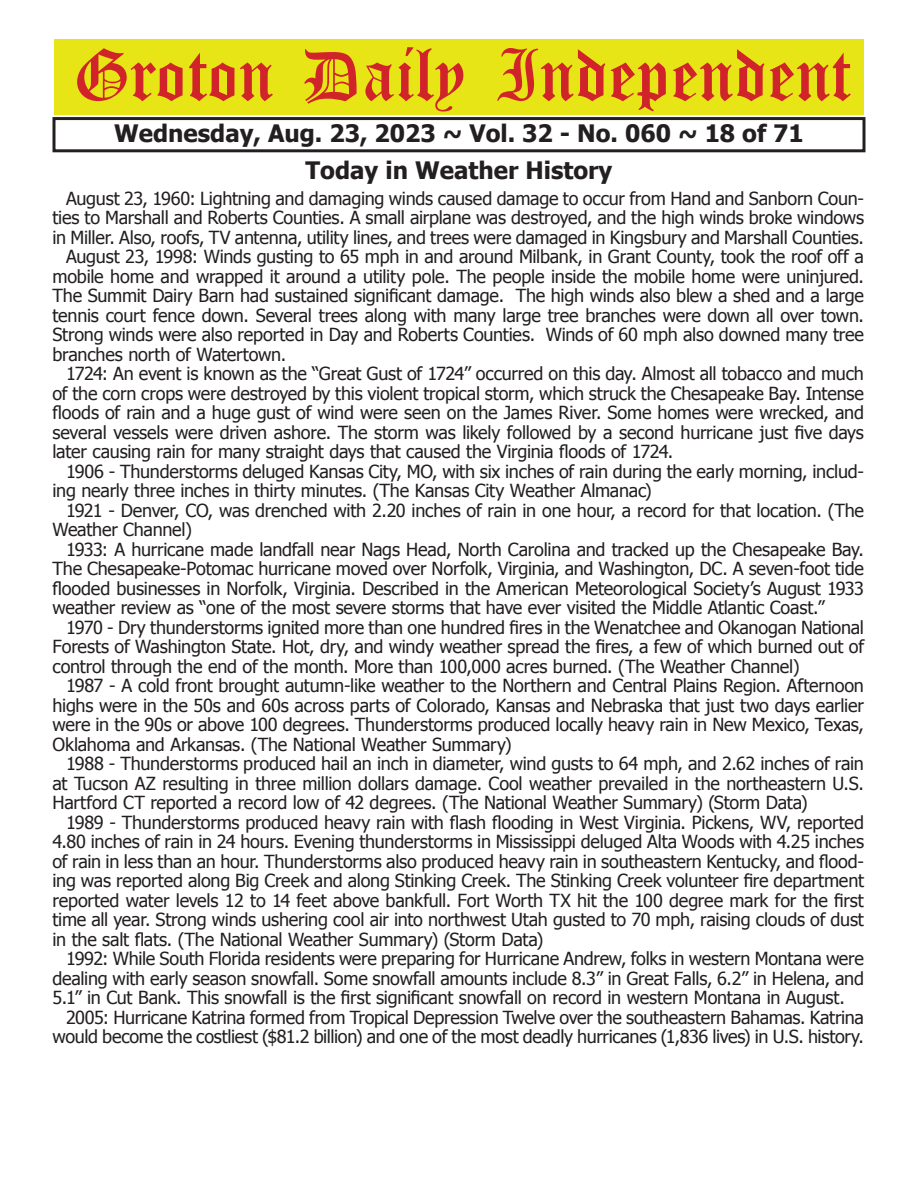
<style>
.page{position:relative;width:918px;height:1188px;background:#fff}
.page>*{position:absolute;margin:0;border:0;box-sizing:border-box;transform-origin:0 0}
.t1{font:54px "Old English Five";color:#d1232a}
.t2{font:700 24px "Tahoma";color:#231f20}
.t3{font:18px "Tahoma";letter-spacing:-.015em;color:#231f20}
</style>
<div class="page">
<div style="left:52px;top:117px;width:814px;height:35px;border:3px solid #231f20"></div>
<div style="left:54px;top:40px;width:810px;height:75px;background:#e7e515"></div>
<h1 class="t1" style="left:73px;top:50px;width:779px">Groton Daily Independent</h1>
<h2 class="t2" style="left:114px;top:116px;width:691px">Wednesday, Aug. 23, 2023 ~ Vol. 32 - No. 060 ~ 18 of 71</h2>
<h2 class="t2" style="left:306px;top:154px;width:308px">Today in Weather History</h2>
<p class="t3" style="left:66px;top:186px;width:799px">August 23, 1960: Lightning and damaging winds caused damage to occur from Hand and Sanborn Coun-</p>
<p class="t3" style="left:52px;top:206px;width:813px">ties to Marshall and Roberts Counties. A small airplane was destroyed, and the high winds broke windows</p>
<p class="t3" style="left:52px;top:225px;width:813px">in Miller. Also, roofs, TV antenna, utility lines, and trees were damaged in Kingsbury and Marshall Counties.</p>
<p class="t3" style="left:66px;top:245px;width:800px">August 23, 1998: Winds gusting to 65 mph in and around Milbank, in Grant County, took the roof off a</p>
<p class="t3" style="left:52px;top:264px;width:813px">mobile home and wrapped it around a utility pole. The people inside the mobile home were uninjured.</p>
<p class="t3" style="left:52px;top:284px;width:813px">The Summit Dairy Barn had sustained significant damage. The high winds also blew a shed and a large</p>
<p class="t3" style="left:52px;top:303px;width:813px">tennis court fence down. Several trees along with many large tree branches were down all over town.</p>
<p class="t3" style="left:52px;top:323px;width:813px">Strong winds were also reported in Day and Roberts Counties. Winds of 60 mph also downed many tree</p>
<p class="t3" style="left:52px;top:342px;width:235px">branches north of Watertown.</p>
<p class="t3" style="left:66px;top:362px;width:799px">1724: An event is known as the “Great Gust of 1724” occurred on this day. Almost all tobacco and much</p>
<p class="t3" style="left:52px;top:381px;width:813px">of the corn crops were destroyed by this violent tropical storm, which struck the Chesapeake Bay. Intense</p>
<p class="t3" style="left:52px;top:401px;width:813px">floods of rain and a huge gust of wind were seen on the James River. Some homes were wrecked, and</p>
<p class="t3" style="left:52px;top:420px;width:813px">several vessels were driven ashore. The storm was likely followed by a second hurricane just five days</p>
<p class="t3" style="left:52px;top:440px;width:622px">later causing rain for many straight days that caused the Virginia floods of 1724.</p>
<p class="t3" style="left:66px;top:459px;width:799px">1906 - Thunderstorms deluged Kansas City, MO, with six inches of rain during the early morning, includ-</p>
<p class="t3" style="left:52px;top:479px;width:601px">ing nearly three inches in thirty minutes. (The Kansas City Weather Almanac)</p>
<p class="t3" style="left:66px;top:498px;width:800px">1921 - Denver, CO, was drenched with 2.20 inches of rain in one hour, a record for that location. (The</p>
<p class="t3" style="left:52px;top:518px;width:141px">Weather Channel)</p>
<p class="t3" style="left:66px;top:537px;width:800px">1933: A hurricane made landfall near Nags Head, North Carolina and tracked up the Chesapeake Bay.</p>
<p class="t3" style="left:52px;top:557px;width:813px">The Chesapeake-Potomac hurricane moved over Norfolk, Virginia, and Washington, DC. A seven-foot tide</p>
<p class="t3" style="left:52px;top:576px;width:813px">flooded businesses in Norfolk, Virginia. Described in the American Meteorological Society’s August 1933</p>
<p class="t3" style="left:52px;top:596px;width:774px">weather review as “one of the most severe storms that have ever visited the Middle Atlantic Coast.”</p>
<p class="t3" style="left:66px;top:615px;width:800px">1970 - Dry thunderstorms ignited more than one hundred fires in the Wenatchee and Okanogan National</p>
<p class="t3" style="left:52px;top:635px;width:813px">Forests of Washington State. Hot, dry, and windy weather spread the fires, a few of which burned out of</p>
<p class="t3" style="left:52px;top:654px;width:749px">control through the end of the month. More than 100,000 acres burned. (The Weather Channel)</p>
<p class="t3" style="left:66px;top:674px;width:799px">1987 - A cold front brought autumn-like weather to the Northern and Central Plains Region. Afternoon</p>
<p class="t3" style="left:52px;top:693px;width:813px">highs were in the 50s and 60s across parts of Colorado, Kansas and Nebraska that just two days earlier</p>
<p class="t3" style="left:52px;top:713px;width:813px">were in the 90s or above 100 degrees. Thunderstorms produced locally heavy rain in New Mexico, Texas,</p>
<p class="t3" style="left:52px;top:732px;width:461px">Oklahoma and Arkansas. (The National Weather Summary)</p>
<p class="t3" style="left:66px;top:752px;width:800px">1988 - Thunderstorms produced hail an inch in diameter, wind gusts to 64 mph, and 2.62 inches of rain</p>
<p class="t3" style="left:52px;top:771px;width:813px">at Tucson AZ resulting in three million dollars damage. Cool weather prevailed in the northeastern U.S.</p>
<p class="t3" style="left:52px;top:791px;width:757px">Hartford CT reported a record low of 42 degrees. (The National Weather Summary) (Storm Data)</p>
<p class="t3" style="left:66px;top:810px;width:800px">1989 - Thunderstorms produced heavy rain with flash flooding in West Virginia. Pickens, WV, reported</p>
<p class="t3" style="left:52px;top:830px;width:813px">4.80 inches of rain in 24 hours. Evening thunderstorms in Mississippi deluged Alta Woods with 4.25 inches</p>
<p class="t3" style="left:52px;top:849px;width:813px">of rain in less than an hour. Thunderstorms also produced heavy rain in southeastern Kentucky, and flood-</p>
<p class="t3" style="left:52px;top:869px;width:813px">ing was reported along Big Creek and along Stinking Creek. The Stinking Creek volunteer fire department</p>
<p class="t3" style="left:52px;top:888px;width:813px">reported water levels 12 to 14 feet above bankfull. Fort Worth TX hit the 100 degree mark for the first</p>
<p class="t3" style="left:52px;top:908px;width:813px">time all year. Strong winds ushering cool air into northwest Utah gusted to 70 mph, raising clouds of dust</p>
<p class="t3" style="left:52px;top:927px;width:492px">in the salt flats. (The National Weather Summary) (Storm Data)</p>
<p class="t3" style="left:66px;top:947px;width:799px">1992: While South Florida residents were preparing for Hurricane Andrew, folks in western Montana were</p>
<p class="t3" style="left:52px;top:966px;width:813px">dealing with early season snowfall. Some snowfall amounts include 8.3” in Great Falls, 6.2” in Helena, and</p>
<p class="t3" style="left:52px;top:986px;width:794px">5.1” in Cut Bank. This snowfall is the first significant snowfall on record in western Montana in August.</p>
<p class="t3" style="left:66px;top:1005px;width:799px">2005: Hurricane Katrina formed from Tropical Depression Twelve over the southeastern Bahamas. Katrina</p>
<p class="t3" style="left:52px;top:1025px;width:813px">would become the costliest ($81.2 billion) and one of the most deadly hurricanes (1,836 lives) in U.S. history.</p>
</div>
